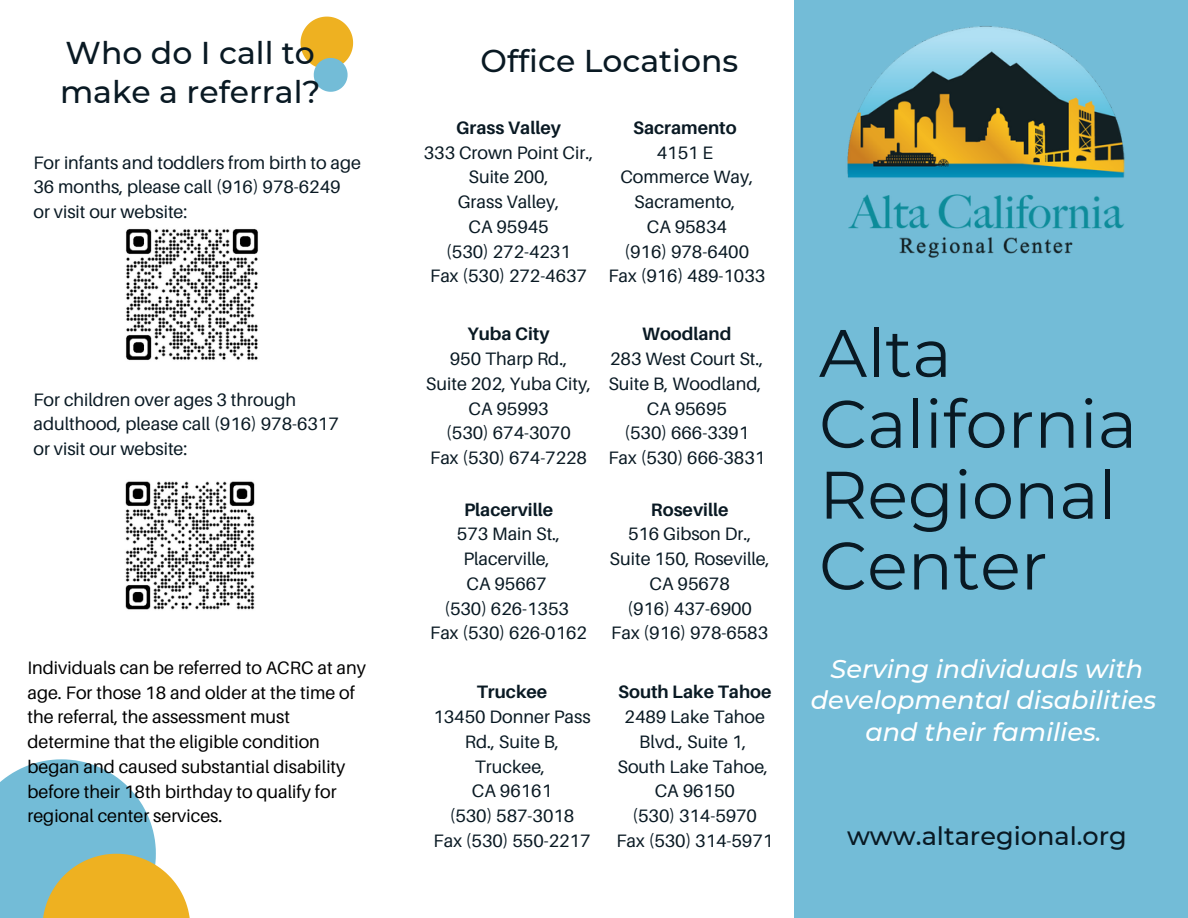
<style>
.page{position:relative;width:1188px;height:918px;background:#fff}
.page>*{position:absolute;margin:0;border:0;box-sizing:border-box;transform-origin:0 0}
.t1{font:67.05px/70.8px "Montserrat";color:#091923}
.t2{font:500 31.5px/38.2px "Montserrat";color:#091923}
.t3{font:italic 500 25.5px/31.5px "Montserrat";color:#fff;text-align:center}
.t4{font:500 25.5px "Montserrat";color:#091923}
.t5{font:18px/24.8px "Aileron";color:#091923;text-align:center}
.t6{font:18px/24.8px "Aileron";color:#000}
.t7{font:700 18px "Aileron";color:#091923}
</style>
<div class="page">
<div style="left:794px;top:0;width:394px;height:918px;background:#73bcd7"></div>
<img style="left:847px;top:26px;width:278px;height:232px">
<img style="left:126px;top:229px;width:132px;height:131px">
<svg style="left:0;top:759px;width:190px;height:159px"></svg>
<svg style="left:301px;top:17px;width:52px;height:75px"></svg>
<img style="left:125px;top:481px;width:130px;height:129px">
<p class="t2" style="left:60px;top:34px;width:262px">Who do I call to make a referral?</p>
<p class="t5" style="left:33px;top:150px;width:329px;text-align:left">For infants and toddlers from birth to age<br>36 months, please call (916) 978-6249</p>
<p class="t5" style="left:33px;top:199px;width:156px">or visit our website:</p>
<p class="t5" style="left:33px;top:387px;width:307px;text-align:left">For children over ages 3 through adulthood, please call (916) 978-6317 or visit our website:</p>
<p class="t6" style="left:27px;top:655px;width:340px">Individuals can be referred to ACRC at any age. For those 18 and older at the time of the referral, the assessment must determine that the eligible condition began and caused substantial disability before their 18th birthday to qualify for regional center services.</p>
<p class="t2" style="left:481px;top:41px;width:259px">Office Locations</p>
<p class="t7" style="left:456px;top:117px;width:106px">Grass Valley</p>
<p class="t5" style="left:424px;top:140px;width:171px">333 Crown Point Cir.,<br>Suite 200,</p>
<p class="t5" style="left:458px;top:189px;width:103px">Grass Valley,</p>
<p class="t5" style="left:468px;top:214px;width:82px">CA 95945</p>
<h1 class="t5" style="left:446px;top:239px;width:126px">(530) 272-4231</h1>
<h3 class="t5" style="left:430px;top:263px;width:158px">Fax (530) 272-4637</h3>
<p class="t7" style="left:468px;top:323px;width:83px">Yuba City</p>
<p class="t5" style="left:450px;top:346px;width:119px">950 Tharp Rd.,</p>
<p class="t5" style="left:426px;top:371px;width:167px">Suite 202, Yuba City,<br>CA 95993</p>
<p class="t5" style="left:446px;top:420px;width:126px">(530) 674-3070</p>
<p class="t5" style="left:430px;top:445px;width:158px">Fax (530) 674-7228</p>
<p class="t7" style="left:464px;top:498px;width:91px">Placerville</p>
<p class="t5" style="left:457px;top:521px;width:105px">573 Main St.,<br>Placerville,</p>
<p class="t5" style="left:467px;top:571px;width:82px">CA 95667</p>
<p class="t5" style="left:444px;top:596px;width:126px">(530) 626-1353</p>
<p class="t5" style="left:430px;top:620px;width:158px">Fax (530) 626-0162</p>
<p class="t7" style="left:633px;top:117px;width:105px">Sacramento</p>
<h2 class="t5" style="left:657px;top:140px;width:58px">4151 E</h2>
<p class="t5" style="left:620px;top:164px;width:134px">Commerce Way,<br>Sacramento,</p>
<p class="t5" style="left:647px;top:214px;width:82px">CA 95834</p>
<p class="t5" style="left:625px;top:239px;width:126px">(916) 978-6400</p>
<p class="t5" style="left:608px;top:263px;width:158px">Fax (916) 489-1033</p>
<p class="t7" style="left:642px;top:323px;width:91px">Woodland</p>
<p class="t5" style="left:608px;top:346px;width:157px;text-align:left">283 West Court St.,<br>Suite B, Woodland,</p>
<p class="t5" style="left:647px;top:396px;width:82px">CA 95695</p>
<p class="t5" style="left:625px;top:420px;width:126px">(530) 666-3391</p>
<p class="t5" style="left:608px;top:445px;width:158px">Fax (530) 666-3831</p>
<p class="t7" style="left:651px;top:498px;width:79px">Roseville</p>
<p class="t5" style="left:628px;top:521px;width:125px">516 Gibson Dr.,</p>
<p class="t5" style="left:610px;top:546px;width:162px">Suite 150, Roseville,<br>CA 95678</p>
<p class="t5" style="left:627px;top:596px;width:126px">(916) 437-6900</p>
<p class="t5" style="left:611px;top:620px;width:158px">Fax (916) 978-6583</p>
<h2 class="t1" style="left:819px;top:317px;width:320px">Alta<br>California<br>Regional<br>Center</h2>
<p class="t3" style="left:811px;top:653px;width:347px">Serving individuals with developmental disabilities</p>
<p class="t3" style="left:865px;top:716px;width:238px">and their families.</p>
<p class="t7" style="left:618px;top:681px;width:155px">South Lake Tahoe</p>
<p class="t5" style="left:625px;top:704px;width:142px">2489 Lake Tahoe<br>Blvd., Suite 1,</p>
<p class="t5" style="left:618px;top:754px;width:152px">South Lake Tahoe,</p>
<p class="t5" style="left:655px;top:778px;width:82px">CA 96150</p>
<p class="t5" style="left:633px;top:803px;width:126px">(530) 314-5970</p>
<p class="t5" style="left:616px;top:828px;width:158px">Fax (530) 314-5971</p>
<p class="t7" style="left:477px;top:681px;width:72px">Truckee</p>
<p class="t5" style="left:433px;top:704px;width:159px">13450 Donner Pass</p>
<p class="t5" style="left:465px;top:729px;width:96px">Rd., Suite B,</p>
<p class="t5" style="left:475px;top:754px;width:72px">Truckee,</p>
<p class="t5" style="left:472px;top:778px;width:82px">CA 96161</p>
<p class="t5" style="left:450px;top:803px;width:126px">(530) 587-3018</p>
<p class="t5" style="left:434px;top:828px;width:158px">Fax (530) 550-2217</p>
<p class="t4" style="left:847px;top:820px;width:281px">www.altaregional.org</p>
</div>
